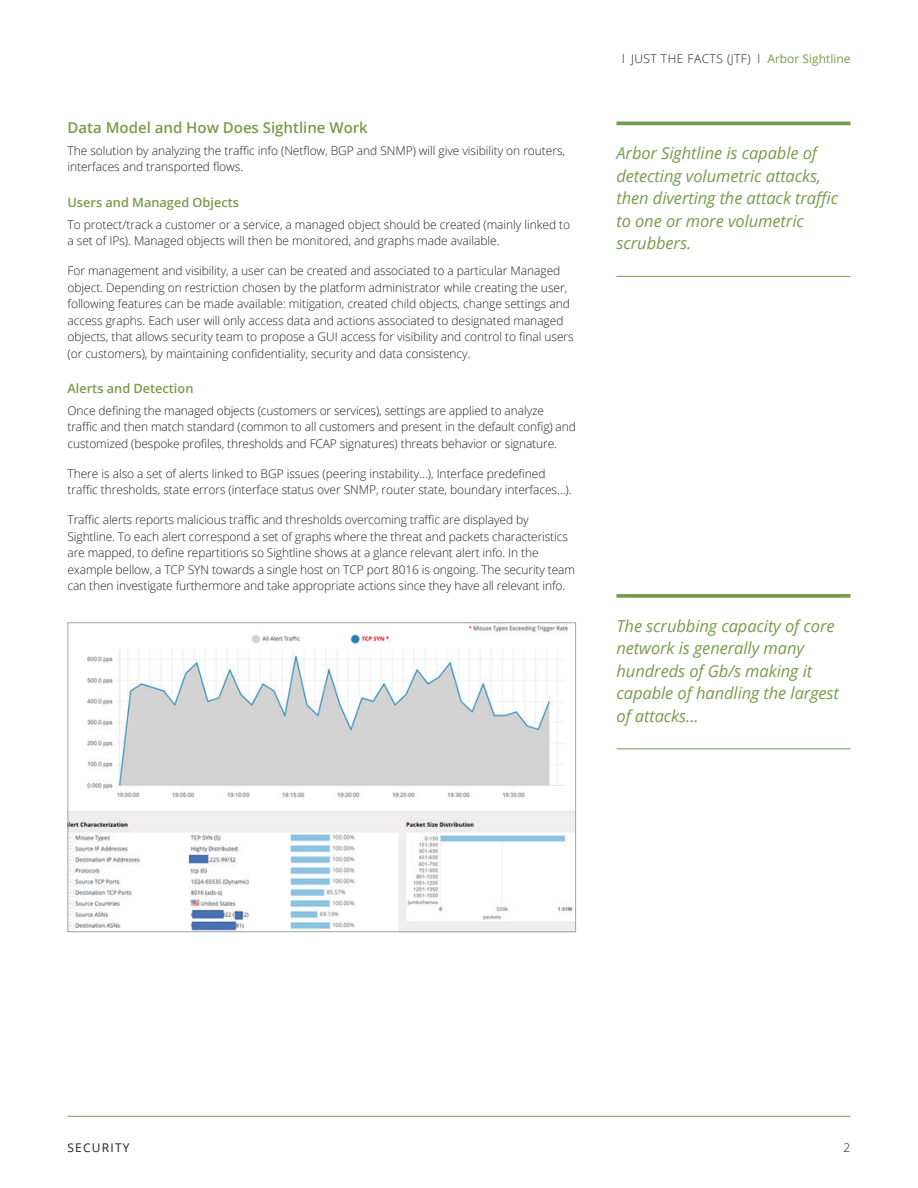
<style>
.page{position:relative;width:918px;height:1188px;background:#fff}
.page>*{position:absolute;margin:0;border:0;box-sizing:border-box;transform-origin:0 0}
.Quotes{font:italic 16.5px/22.5px "Open Sans";letter-spacing:-.005em;color:#779c4b}
.Level_1_-_Heading{font:600 15px "Open Sans";color:#779c4b}
.Level_2_-_Heading{font:600 12.75px "Open Sans";color:#779c4b}
.Body{font:300 12px/16.5px "Open Sans";letter-spacing:-.005em;color:#231f20}
.Body-2{font:300 12px "Open Sans";letter-spacing:.04em;color:#231f20}
.t1{font:12px "Open Sans";letter-spacing:.1em;color:#231f20}
.s1{font-weight:400;color:#779c4b}
</style>
<div class="page">
<hr style="left:68px;top:1116px;width:782px;height:1px;background:#779c4b">
<hr style="left:616px;top:122px;width:234px;height:3px;background:#779c4b">
<hr style="left:616px;top:276px;width:234px;height:1px;background:#779c4b">
<img style="left:70px;top:625px;width:504px;height:305px">
<div style="left:68px;top:622px;width:508px;height:310px;border:1px solid #a0a3a5"></div>
<svg style="left:616px;top:594px;width:234px;height:4px"></svg>
<hr style="left:616px;top:748px;width:234px;height:1px;background:#779c4b">
<p class="Level_1_-_Heading" style="left:68px;top:117px;width:302px">Data Model and How Does Sightline Work</p>
<p class="Body" style="left:68px;top:142px;width:499px">The solution by analyzing the traffic info (Netflow, BGP and SNMP) will give visibility on routers, interfaces and transported flows.</p>
<p class="Level_2_-_Heading" style="left:68px;top:193px;width:173px">Users and Managed Objects</p>
<p class="Body" style="left:68px;top:216px;width:504px">To protect/track a customer or a service, a managed object should be created (mainly linked to a set of IPs). Managed objects will then be monitored, and graphs made available.</p>
<p class="Body" style="left:68px;top:262px;width:508px">For management and visibility, a user can be created and associated to a particular Managed object. Depending on restriction chosen by the platform administrator while creating the user, following features can be made available: mitigation, created child objects, change settings and access graphs. Each user will only access data and actions associated to designated managed objects, that allows security team to propose a GUI access for visibility and control to final users (or customers), by maintaining confidentiality, security and data consistency.</p>
<p class="Level_2_-_Heading" style="left:68px;top:380px;width:127px">Alerts and Detection</p>
<p class="Body" style="left:68px;top:402px;width:510px">Once defining the managed objects (customers or services), settings are applied to analyze traffic and then match standard (common to all customers and present in the default config) and customized (bespoke profiles, thresholds and FCAP signatures) threats behavior or signature.</p>
<p class="Body" style="left:68px;top:465px;width:506px">There is also a set of alerts linked to BGP issues (peering instability…), Interface predefined traffic thresholds, state errors (interface status over SNMP, router state, boundary interfaces…).</p>
<p class="Body" style="left:68px;top:512px;width:509px">Traffic alerts reports malicious traffic and thresholds overcoming traffic are displayed by Sightline. To each alert correspond a set of graphs where the threat and packets characteristics are mapped, to define repartitions so Sightline shows at a glance relevant alert info. In the example bellow, a TCP SYN towards a single host on TCP port 8016 is ongoing. The security team can then investigate furthermore and take appropriate actions since they have all relevant info.</p>
<p class="Body-2" style="left:622px;top:51px;width:230px">l JUST THE FACTS (JTF) l <span class="s1">Arbor Sightline</span></p>
<p class="Quotes" style="left:616px;top:141px;width:223px">Arbor Sightline is capable of detecting volumetric attacks, then diverting the attack traffic to one or more volumetric scrubbers.</p>
<p class="Quotes" style="left:616px;top:614px;width:224px">The scrubbing capacity of core network is generally many hundreds of Gb/s making it capable of handling the largest of attacks...</p>
<p class="t1" style="left:68px;top:1139px;width:64px">SECURITY</p>
<p class="Body" style="left:844px;top:1139px;width:8px">2</p>
</div>
